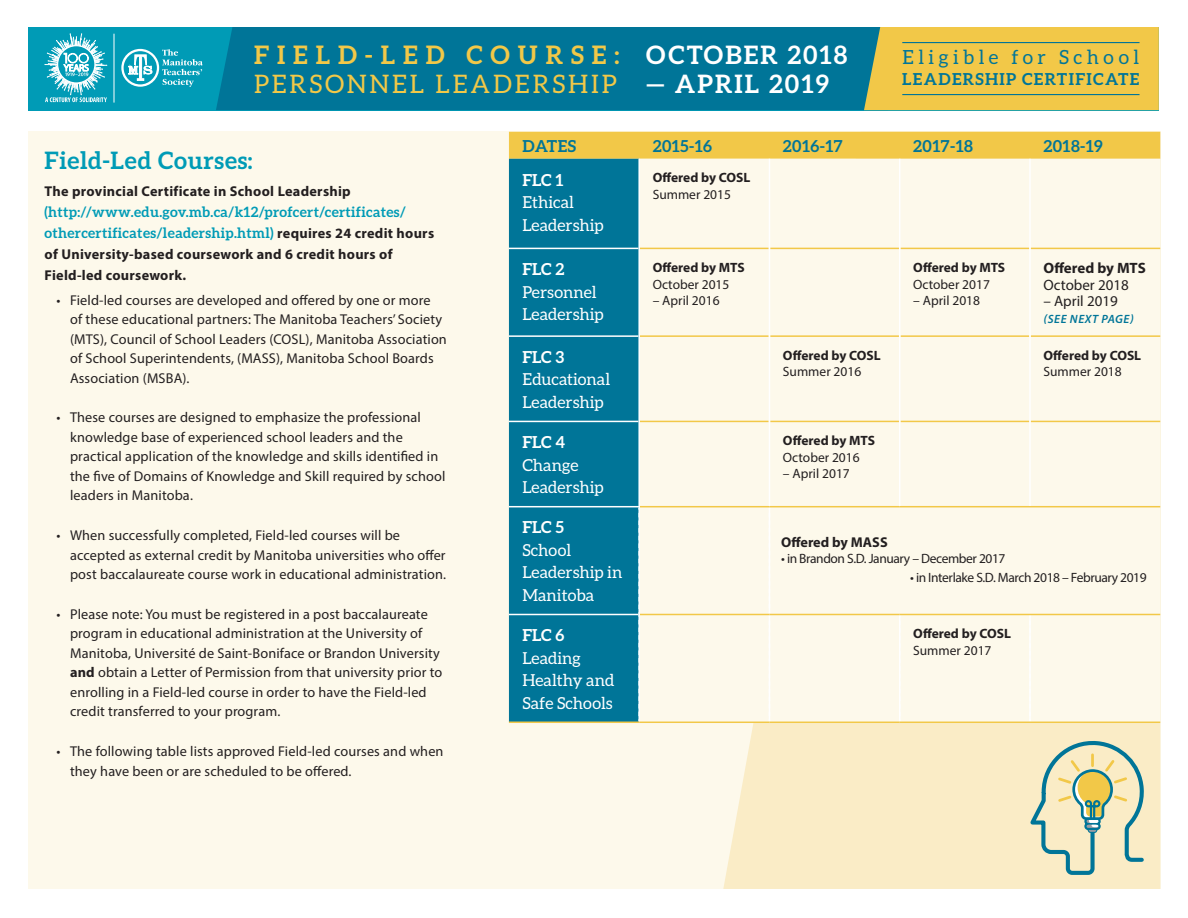
<style>
.page{position:relative;width:1188px;height:918px;background:#fff}
.page>*{position:absolute;margin:0;border:0;box-sizing:border-box;transform-origin:0 0}
.t1{font:25.5px "Aleo";letter-spacing:.11em;color:#f2c848}
.t2{font:700 25.5px "Aleo";letter-spacing:.31em;color:#f2c848}
.t3{font:700 25.35px "Aleo";letter-spacing:.08em;color:#fff}
.Text_Head{font:700 24px "Aleo";letter-spacing:.025em;color:#009bb6}
.t4{font:19.5px "Aleo";letter-spacing:.23em;color:#007598}
.Body_Copy{font:16.5px/22.5px "Aleo";color:#fff}
.date-time{font:16.5px/22.5px "Aleo";color:#fff}
.month{font:700 16.5px "Aleo";letter-spacing:.025em;color:#007598}
.month-2{font:700 16.5px "Aleo";letter-spacing:.08em;color:#007598}
.date-time-2{font:700 16.5px "Aleo";letter-spacing:-.01em;color:#fff}
.date-time-3{font:700 15px/16.5px "Myriad Pro";letter-spacing:-.01em;color:#231f20}
.date-time-4{font:15px "Myriad Pro";color:#231f20}
.t5{font:14.25px/19.5px "Myriad Pro";letter-spacing:.01em;color:#231f20}
.Body_Copy-2{font:700 14.25px/21px "Myriad Pro";letter-spacing:.02em;color:#231f20}
.Body_Copy-3{font:700 14.25px "Myriad Pro";color:#231f20}
.date-time-5{font:700 13.5px/16.5px "Myriad Pro";color:#231f20}
.Body_Copy-4{font:13.5px "Myriad Pro";letter-spacing:-.03em;color:#231f20}
.Body_Copy-5{font:700 13.5px/16.5px "Myriad Pro";color:#231f20}
.date-time-6{font:13.5px "Myriad Pro";color:#231f20}
.Body_Copy-6{font:13.5px "Myriad Pro";color:#231f20}
.date-time-7{font:italic 600 12px "Myriad Pro";letter-spacing:.05em;color:#007598}
.s1{font-family:"Aleo";color:#009bb6}
.s2{font-weight:700}
.s3{font-weight:400}
</style>
<div class="page">
<div style="left:28px;top:27px;width:1131px;height:83px;background:#009bb6"></div>
<div style="left:216px;top:27px;width:648px;height:83px;background:#007598"></div>
<div style="left:864px;top:27px;width:295px;height:83px;background:#f2c848"></div>
<svg style="left:121px;top:49px;width:82px;height:38px"></svg>
<hr style="left:114px;top:34px;width:1px;height:69px;background:#fff">
<svg style="left:44px;top:33px;width:63px;height:69px"></svg>
<hr style="left:902px;top:42px;width:238px;height:1px;background:#007598">
<hr style="left:902px;top:94px;width:238px;height:1px;background:#007598">
<div style="left:28px;top:132px;width:1132px;height:758px;background:#fdf9eb"></div>
<div style="left:723px;top:723px;width:437px;height:167px;background:#faecc6"></div>
<div style="left:509px;top:132px;width:651px;height:27px;background:#f2c848"></div>
<div style="left:509px;top:159px;width:129px;height:563px;background:#007598"></div>
<svg style="left:640px;top:247px;width:520px;height:475px"></svg>
<svg style="left:638px;top:507px;width:2px;height:215px"></svg>
<svg style="left:769px;top:507px;width:1px;height:215px"></svg>
<svg style="left:899px;top:615px;width:1px;height:107px"></svg>
<svg style="left:1029px;top:615px;width:2px;height:107px"></svg>
<hr style="left:640px;top:248px;width:129px;height:1px;background:#f2c848">
<hr style="left:770px;top:248px;width:129px;height:1px;background:#f2c848">
<hr style="left:900px;top:248px;width:129px;height:1px;background:#f2c848">
<hr style="left:1031px;top:248px;width:129px;height:1px;background:#f2c848">
<hr style="left:640px;top:335px;width:129px;height:2px;background:#f2c848">
<hr style="left:770px;top:335px;width:129px;height:2px;background:#f2c848">
<hr style="left:900px;top:335px;width:129px;height:2px;background:#f2c848">
<hr style="left:1031px;top:335px;width:129px;height:2px;background:#f2c848">
<hr style="left:640px;top:421px;width:129px;height:1px;background:#f2c848">
<hr style="left:770px;top:421px;width:129px;height:1px;background:#f2c848">
<hr style="left:900px;top:421px;width:129px;height:1px;background:#f2c848">
<hr style="left:1031px;top:421px;width:129px;height:1px;background:#f2c848">
<hr style="left:640px;top:506px;width:129px;height:1px;background:#f2c848">
<hr style="left:769px;top:506px;width:131px;height:1px;background:#f2c848">
<hr style="left:900px;top:506px;width:130px;height:1px;background:#f2c848">
<hr style="left:1030px;top:506px;width:130px;height:1px;background:#f2c848">
<hr style="left:640px;top:614px;width:129px;height:1px;background:#f2c848">
<hr style="left:769px;top:614px;width:131px;height:1px;background:#f2c848">
<hr style="left:900px;top:614px;width:130px;height:1px;background:#f2c848">
<hr style="left:1030px;top:614px;width:130px;height:1px;background:#f2c848">
<hr style="left:509px;top:722px;width:130px;height:1px;background:#f2c848">
<hr style="left:639px;top:722px;width:130px;height:1px;background:#f2c848">
<hr style="left:769px;top:722px;width:131px;height:1px;background:#f2c848">
<hr style="left:900px;top:722px;width:130px;height:1px;background:#f2c848">
<hr style="left:1030px;top:722px;width:130px;height:1px;background:#f2c848">
<hr style="left:509px;top:248px;width:129px;height:1px;background:#fff">
<hr style="left:509px;top:335px;width:129px;height:2px;background:#fff">
<hr style="left:509px;top:421px;width:129px;height:1px;background:#fff">
<hr style="left:509px;top:506px;width:131px;height:1px;background:#fff">
<hr style="left:509px;top:614px;width:129px;height:1px;background:#fff">
<hr style="left:638px;top:248px;width:2px;height:88px;background:#fff">
<hr style="left:769px;top:248px;width:1px;height:88px;background:#fff">
<hr style="left:899px;top:248px;width:1px;height:88px;background:#fff">
<hr style="left:1029px;top:248px;width:2px;height:88px;background:#fff">
<hr style="left:638px;top:336px;width:2px;height:85px;background:#fff">
<hr style="left:769px;top:336px;width:1px;height:85px;background:#fff">
<hr style="left:899px;top:336px;width:1px;height:85px;background:#fff">
<hr style="left:1029px;top:336px;width:2px;height:85px;background:#fff">
<hr style="left:638px;top:421px;width:2px;height:85px;background:#fff">
<hr style="left:769px;top:421px;width:1px;height:85px;background:#fff">
<hr style="left:899px;top:421px;width:1px;height:85px;background:#fff">
<hr style="left:1029px;top:421px;width:2px;height:85px;background:#fff">
<hr style="left:638px;top:159px;width:2px;height:89px;background:#fff">
<hr style="left:769px;top:159px;width:1px;height:89px;background:#fff">
<hr style="left:899px;top:159px;width:1px;height:89px;background:#fff">
<hr style="left:1029px;top:159px;width:2px;height:89px;background:#fff">
<svg style="left:1026px;top:736px;width:120px;height:141px;background:#d5d8b7"></svg>
<h1 class="t2" style="left:254px;top:40px;width:367px">FIELD-LED COURSE:</h1>
<h1 class="t1" style="left:254px;top:69px;width:364px">PERSONNEL LEADERSHIP</h1>
<h2 class="t3" style="left:646px;top:40px;width:203px">OCTOBER 2018</h2>
<h2 class="t3" style="left:646px;top:69px;width:184px">— APRIL 2019</h2>
<h3 class="t4" style="left:903px;top:46px;width:238px">Eligible for School</h3>
<p class="month-2" style="left:902px;top:70px;width:239px">LEADERSHIP CERTIFICATE</p>
<p class="Text_Head" style="left:45px;top:147px;width:210px">Field-Led Courses:</p>
<p class="Body_Copy-2" style="left:45px;top:180px;width:391px">The provincial Certificate in School Leadership <span class="s1">(http://www.edu.gov.mb.ca/k12/profcert/certificates/ othercertificates/leadership.html)</span> requires 24 credit hours of University-based coursework and 6 credit hours of Field-led coursework.</p>
<p class="t5" style="left:70px;top:290px;width:378px;text-indent:-14px">• Field-led courses are developed and offered by one or more<br>of these educational partners: The Manitoba Teachers’ Society (MTS), Council of School Leaders (COSL), Manitoba Association of School Superintendents, (MASS), Manitoba School Boards Association (MSBA).</p>
<p class="t5" style="left:70px;top:408px;width:377px;text-indent:-14px">• These courses are designed to emphasize the professional knowledge base of experienced school leaders and the practical application of the knowledge and skills identified in the five of Domains of Knowledge and Skill required by school leaders in Manitoba.</p>
<p class="t5" style="left:70px;top:525px;width:378px;text-indent:-14px">• When successfully completed, Field-led courses will be accepted as external credit by Manitoba universities who offer post baccalaureate course work in educational administration.</p>
<p class="t5" style="left:70px;top:604px;width:374px;text-indent:-14px">• Please note: You must be registered in a post baccalaureate program in educational administration at the University of Manitoba, Université de Saint-Boniface or Brandon University <span class="s2">and</span> obtain a Letter of Permission from that university prior to enrolling in a Field-led course in order to have the Field-led credit transferred to your program.</p>
<p class="t5" style="left:70px;top:741px;width:375px;text-indent:-14px">• The following table lists approved Field-led courses and when they have been or are scheduled to be offered.</p>
<p class="month" style="left:522px;top:136px;width:55px">DATES</p>
<p class="month" style="left:653px;top:136px;width:61px">2015-16</p>
<p class="month" style="left:783px;top:136px;width:61px">2016-17</p>
<p class="month" style="left:913px;top:136px;width:61px">2017-18</p>
<p class="month" style="left:1043px;top:136px;width:61px">2018-19</p>
<p class="date-time-2" style="left:522px;top:170px;width:42px">FLC 1</p>
<p class="date-time" style="left:522px;top:191px;width:83px">Ethical<br>Leadership</p>
<p class="date-time-5" style="left:653px;top:169px;width:99px">Offered by COSL<br><span class="s3">Summer 2015</span></p>
<p class="date-time-2" style="left:522px;top:260px;width:43px">FLC 2</p>
<p class="date-time" style="left:522px;top:280px;width:83px">Personnel<br>Leadership</p>
<p class="date-time-2" style="left:522px;top:347px;width:43px">FLC 3</p>
<p class="date-time" style="left:522px;top:368px;width:89px">Educational<br>Leadership</p>
<p class="date-time-5" style="left:653px;top:259px;width:94px">Offered by MTS<br><span class="s3">October 2015</span></p>
<p class="date-time-6" style="left:653px;top:292px;width:68px">– April 2016</p>
<p class="date-time-5" style="left:913px;top:259px;width:94px">Offered by MTS<br><span class="s3">October 2017</span></p>
<p class="date-time-6" style="left:913px;top:292px;width:68px">– April 2018</p>
<p class="date-time-3" style="left:1043px;top:259px;width:104px">Offered by MTS<br><span class="s3">October 2018</span></p>
<p class="date-time-4" style="left:1043px;top:292px;width:76px">– April 2019</p>
<p class="date-time-7" style="left:1044px;top:311px;width:92px">(SEE NEXT PAGE)</p>
<p class="date-time-5" style="left:783px;top:347px;width:99px">Offered by COSL<br><span class="s3">Summer 2016</span></p>
<p class="date-time-5" style="left:1043px;top:347px;width:99px">Offered by COSL<br><span class="s3">Summer 2018</span></p>
<p class="Body_Copy" style="left:522px;top:431px;width:83px"><span class="s2">FLC 4<br></span>Change<br>Leadership</p>
<p class="Body_Copy-5" style="left:783px;top:432px;width:94px">Offered by MTS<br><span class="s3">October 2016</span></p>
<p class="Body_Copy-6" style="left:783px;top:465px;width:68px">– April 2017</p>
<p class="Body_Copy" style="left:522px;top:516px;width:101px"><span class="s2">FLC 5<br></span>School<br>Leadership in<br>Manitoba</p>
<p class="Body_Copy" style="left:522px;top:624px;width:93px"><span class="s2">FLC 6<br></span>Leading<br>Healthy and<br>Safe Schools</p>
<p class="Body_Copy-5" style="left:913px;top:625px;width:99px">Offered by COSL<br><span class="s3">Summer 2017</span></p>
<p class="Body_Copy-3" style="left:781px;top:532px;width:108px">Offered by MASS</p>
<p class="Body_Copy-4" style="left:781px;top:550px;width:226px">• in Brandon S.D. January – December 2017</p>
<p class="Body_Copy-4" style="left:910px;top:569px;width:238px">• in Interlake S.D. March 2018 – February 2019</p>
</div>
